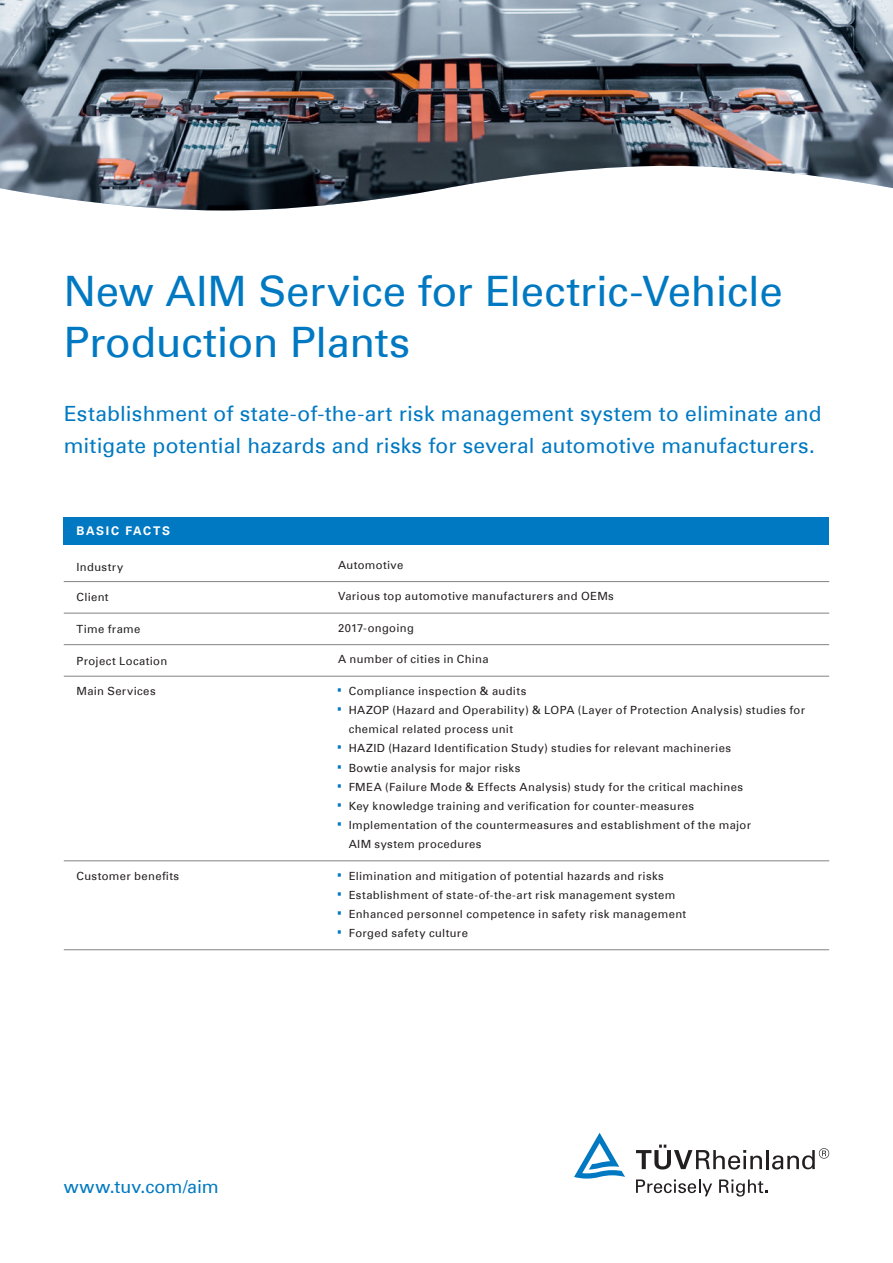
<style>
.page{position:relative;width:893px;height:1263px;background:#fff}
.page>*{position:absolute;margin:0;border:0;box-sizing:border-box;transform-origin:0 0}
.t1{font:42px/51px "Univers Com 55 Roman";letter-spacing:-.005em;color:#0079c2}
.t2{font:27px "Univers Com 55 Roman";color:#0079c2}
.t3{font:21px/32px "Univers Com 55 Roman";letter-spacing:.01em;color:#0079c2}
.t4{font:18px "Univers Com 55 Roman";color:#0079c2}
.t5{font:700 12px "Univers Com 65";letter-spacing:.135em;color:#fff}
.t6{font:11.25px/19.2px "Univers Com 55 Roman";letter-spacing:.03em;color:#231f20}
</style>
<div class="page">
<svg style="left:636px;top:1144px;width:126px;height:25px"></svg>
<hr style="left:766px;top:1150px;width:3px;height:19px;background:#231f20">
<svg style="left:772px;top:1148px;width:57px;height:21px"></svg>
<svg style="left:574px;top:1133px;width:51px;height:45px"></svg>
<svg style="left:636px;top:1179px;width:76px;height:17px"></svg>
<svg style="left:719px;top:1179px;width:48px;height:17px"></svg>
<img style="left:0;top:0;width:893px;height:210px">
<hr style="left:64px;top:613px;width:255px;height:1px;background:#808285">
<hr style="left:319px;top:613px;width:510px;height:1px;background:#808285">
<hr style="left:64px;top:644px;width:255px;height:1px;background:#808285">
<hr style="left:319px;top:644px;width:510px;height:1px;background:#808285">
<hr style="left:64px;top:676px;width:255px;height:1px;background:#808285">
<hr style="left:319px;top:676px;width:510px;height:1px;background:#808285">
<hr style="left:64px;top:860px;width:255px;height:1px;background:#808285">
<hr style="left:319px;top:860px;width:510px;height:1px;background:#808285">
<hr style="left:64px;top:949px;width:255px;height:1px;background:#808285">
<hr style="left:319px;top:949px;width:510px;height:1px;background:#808285">
<hr style="left:64px;top:581px;width:255px;height:1px;background:#808285">
<hr style="left:319px;top:581px;width:510px;height:1px;background:#808285">
<div style="left:64px;top:517px;width:765px;height:28px;background:#0079c2"></div>
<h1 class="t1" style="left:64px;top:266px;width:721px">New AIM Service for Electric-Vehicle<br>Production Plants</h1>
<h3 class="t3" style="left:64px;top:398px;width:759px">Establishment of state-of-the-art risk management system to eliminate and mitigate potential hazards and risks for several automotive manufacturers.</h3>
<p class="t5" style="left:77px;top:524px;width:95px">BASIC FACTS</p>
<p class="t6" style="left:77px;top:557px;width:48px">Industry</p>
<p class="t6" style="left:338px;top:555px;width:67px">Automotive</p>
<p class="t6" style="left:77px;top:588px;width:34px">Client</p>
<p class="t6" style="left:338px;top:587px;width:277px">Various top automotive manufacturers and OEMs</p>
<p class="t6" style="left:77px;top:619px;width:65px">Time frame</p>
<p class="t6" style="left:338px;top:618px;width:77px">2017-ongoing</p>
<p class="t6" style="left:77px;top:651px;width:92px">Project Location</p>
<p class="t6" style="left:338px;top:650px;width:152px">A number of cities in China</p>
<p class="t6" style="left:77px;top:681px;width:81px">Main Services</p>
<h2 class="t2" style="left:336px;top:672px;width:9px">·</h2>
<p class="t6" style="left:349px;top:681px;width:179px">Compliance inspection &amp; audits</p>
<h2 class="t2" style="left:336px;top:691px;width:9px">·</h2>
<p class="t6" style="left:349px;top:700px;width:458px">HAZOP (Hazard and Operability) &amp; LOPA (Layer of Protection Analysis) studies for chemical related process unit</p>
<h2 class="t2" style="left:336px;top:729px;width:9px">·</h2>
<p class="t6" style="left:349px;top:739px;width:384px">HAZID (Hazard Identification Study) studies for relevant machineries</p>
<h2 class="t2" style="left:336px;top:749px;width:9px">·</h2>
<p class="t6" style="left:349px;top:758px;width:173px">Bowtie analysis for major risks</p>
<h2 class="t2" style="left:336px;top:768px;width:9px">·</h2>
<p class="t6" style="left:349px;top:777px;width:396px">FMEA (Failure Mode &amp; Effects Analysis) study for the critical machines</p>
<h2 class="t2" style="left:336px;top:787px;width:9px">·</h2>
<p class="t6" style="left:349px;top:796px;width:347px">Key knowledge training and verification for counter-measures</p>
<h2 class="t2" style="left:336px;top:806px;width:9px">·</h2>
<p class="t6" style="left:349px;top:815px;width:404px">Implementation of the countermeasures and establishment of the major<br>AIM system procedures</p>
<p class="t6" style="left:77px;top:866px;width:104px">Customer benefits</p>
<h2 class="t2" style="left:336px;top:857px;width:9px">·</h2>
<p class="t6" style="left:349px;top:866px;width:317px">Elimination and mitigation of potential hazards and risks</p>
<h2 class="t2" style="left:336px;top:876px;width:9px">·</h2>
<p class="t6" style="left:349px;top:885px;width:328px">Establishment of state-of-the-art risk management system</p>
<h2 class="t2" style="left:336px;top:895px;width:9px">·</h2>
<p class="t6" style="left:349px;top:904px;width:339px">Enhanced personnel competence in safety risk management</p>
<h2 class="t2" style="left:336px;top:914px;width:9px">·</h2>
<p class="t6" style="left:349px;top:923px;width:121px">Forged safety culture</p>
<h3 class="t4" style="left:64px;top:1175px;width:157px">www.tuv.com/aim</h3>
</div>
